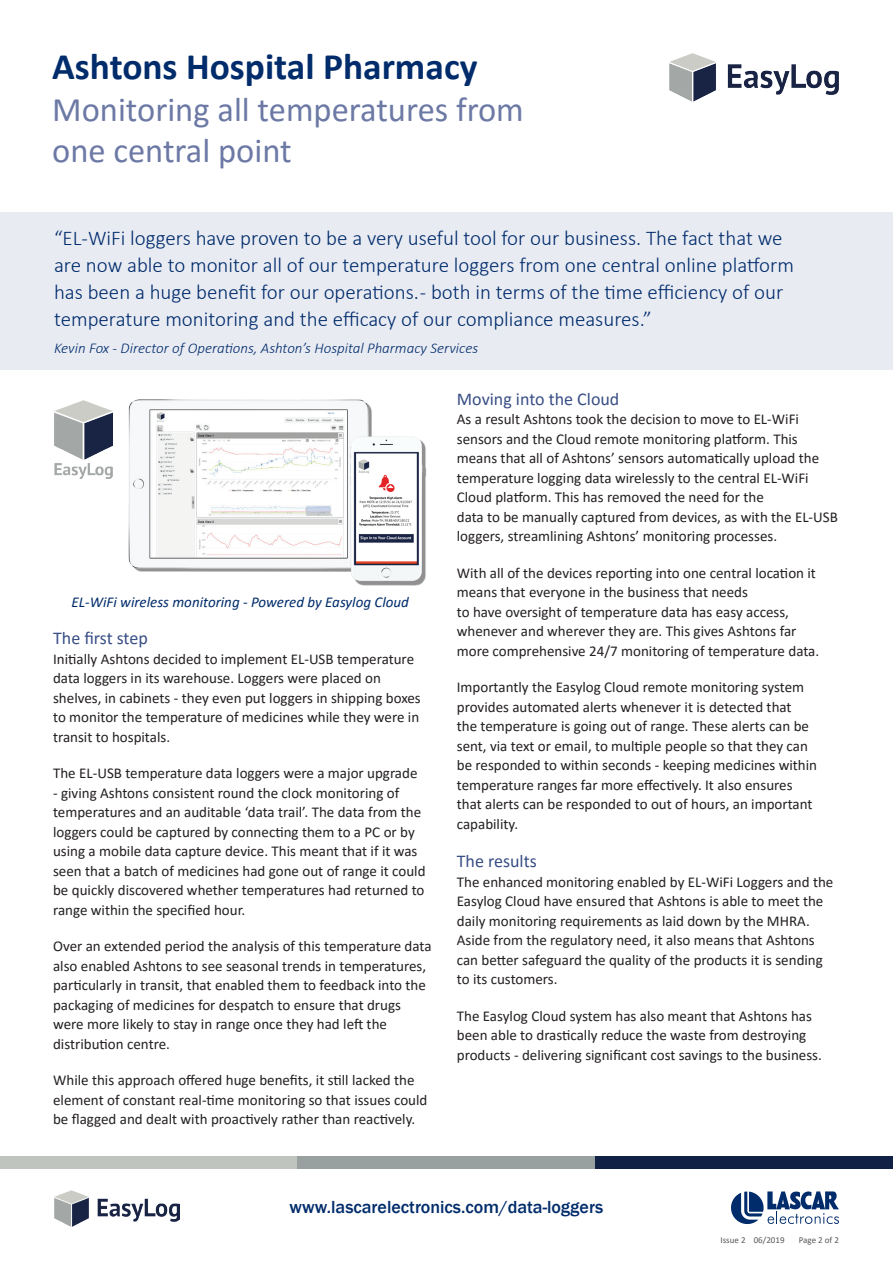
<style>
.page{position:relative;width:893px;height:1263px;background:#fff}
.page>*{position:absolute;margin:0;border:0;box-sizing:border-box;transform-origin:0 0}
.t1{font:700 37.5px "Calibri";color:#002c6b}
.t2{font:34.5px/41.4px "Calibri";color:#6c79a5}
.t3{font:300 21px/27px "Calibri";color:#002c6b}
.t4{font:18px "Calibri";color:#384e85}
.t5{font:500 18px "Franklin Gothic";color:#002c6b}
.t6{font:15px/19.5px "Calibri";color:#231f20}
.t7{font:italic 300 15px "Calibri";color:#002c6b}
.t8{font:italic 15px "Calibri";color:#002c6b}
.t9{font:9px "Calibri";color:#57585a}
</style>
<div class="page">
<div style="left:595px;top:1156px;width:298px;height:13px;background:#112146"></div>
<div style="left:0;top:1156px;width:298px;height:13px;background:#c0c4bf"></div>
<div style="left:298px;top:1156px;width:297px;height:13px;background:#99a0a0"></div>
<svg style="left:731px;top:1191px;width:108px;height:33px"></svg>
<img style="left:54px;top:1190px;width:125px;height:36px">
<div style="left:0;top:213px;width:893px;height:157px;background:#e9ebf3"></div>
<img style="left:128px;top:399px;width:244px;height:173px">
<div style="left:353px;top:439px;width:74px;height:146px;background:#231f20;opacity:.5"></div>
<img style="left:350px;top:436px;width:73px;height:145px">
<img style="left:55px;top:401px;width:58px;height:78px">
<img style="left:669px;top:53px;width:170px;height:48px">
<h1 class="t1" style="left:52px;top:40px;width:427px">Ashtons Hospital Pharmacy</h1>
<h2 class="t2" style="left:52px;top:87px;width:473px">Monitoring all temperatures from one central point</h2>
<p class="t3" style="left:54px;top:224px;width:741px">“EL-WiFi loggers have proven to be a very useful tool for our business. The fact that we are now able to monitor all of our temperature loggers from one central online platform has been a huge benefit for our operations. - both in terms of the time efficiency of our temperature monitoring and the efficacy of our compliance measures.”</p>
<p class="t7" style="left:54px;top:338px;width:426px">Kevin Fox - Director of Operations, Ashton’s Hospital Pharmacy Services</p>
<p class="t8" style="left:72px;top:591px;width:339px">EL-WiFi wireless monitoring - Powered by Easylog Cloud</p>
<p class="t4" style="left:53px;top:626px;width:96px">The first step</p>
<p class="t6" style="left:53px;top:649px;width:369px">Initially Ashtons decided to implement EL-USB temperature data loggers in its warehouse. Loggers were placed on shelves, in cabinets - they even put loggers in shipping boxes to monitor the temperature of medicines while they were in transit to hospitals.</p>
<p class="t6" style="left:53px;top:763px;width:366px">The EL-USB temperature data loggers were a major upgrade</p>
<p class="t6" style="left:53px;top:783px;width:374px">- giving Ashtons consistent round the clock monitoring of temperatures and an auditable ‘data trail’. The data from the loggers could be captured by connecting them to a PC or by using a mobile data capture device. This meant that if it was seen that a batch of medicines had gone out of range it could be quickly discovered whether temperatures had returned to range within the specified hour.</p>
<p class="t6" style="left:53px;top:936px;width:380px">Over an extended period the analysis of this temperature data also enabled Ashtons to see seasonal trends in temperatures, particularly in transit, that enabled them to feedback into the packaging of medicines for despatch to ensure that drugs were more likely to stay in range once they had left the distribution centre.</p>
<p class="t6" style="left:53px;top:1070px;width:376px">While this approach offered huge benefits, it still lacked the element of constant real-time monitoring so that issues could be flagged and dealt with proactively rather than reactively.</p>
<p class="t4" style="left:457px;top:386px;width:164px">Moving into the Cloud</p>
<p class="t6" style="left:457px;top:409px;width:383px">As a result Ashtons took the decision to move to EL-WiFi sensors and the Cloud remote monitoring platform. This means that all of Ashtons’ sensors automatically upload the temperature logging data wirelessly to the central EL-WiFi Cloud platform. This has removed the need for the<br>data to be manually captured from devices, as with the EL-USB loggers, streamlining Ashtons’ monitoring processes.</p>
<p class="t6" style="left:457px;top:562px;width:364px">With all of the devices reporting into one central location it means that everyone in the business that needs<br>to have oversight of temperature data has easy access, whenever and wherever they are. This gives Ashtons far more comprehensive 24/7 monitoring of temperature data.</p>
<p class="t6" style="left:457px;top:677px;width:362px">Importantly the Easylog Cloud remote monitoring system provides automated alerts whenever it is detected that<br>the temperature is going out of range. These alerts can be sent, via text or email, to multiple people so that they can be responded to within seconds - keeping medicines within temperature ranges far more effectively. It also ensures that alerts can be responded to out of hours, an important capability.</p>
<p class="t4" style="left:457px;top:849px;width:81px">The results</p>
<p class="t6" style="left:457px;top:872px;width:378px">The enhanced monitoring enabled by EL-WiFi Loggers and the Easylog Cloud have ensured that Ashtons is able to meet the daily monitoring requirements as laid down by the MHRA.<br>Aside from the regulatory need, it also means that Ashtons can better safeguard the quality of the products it is sending to its customers.</p>
<p class="t6" style="left:457px;top:1006px;width:366px">The Easylog Cloud system has also meant that Ashtons has been able to drastically reduce the waste from destroying products - delivering significant cost savings to the business.</p>
<p class="t5" style="left:290px;top:1196px;width:315px">www.lascarelectronics.com/data-loggers</p>
<p class="t9" style="left:720px;top:1234px;width:66px">Issue 2 06/2019</p>
<p class="t9" style="left:799px;top:1234px;width:42px">Page 2 of 2</p>
</div>
